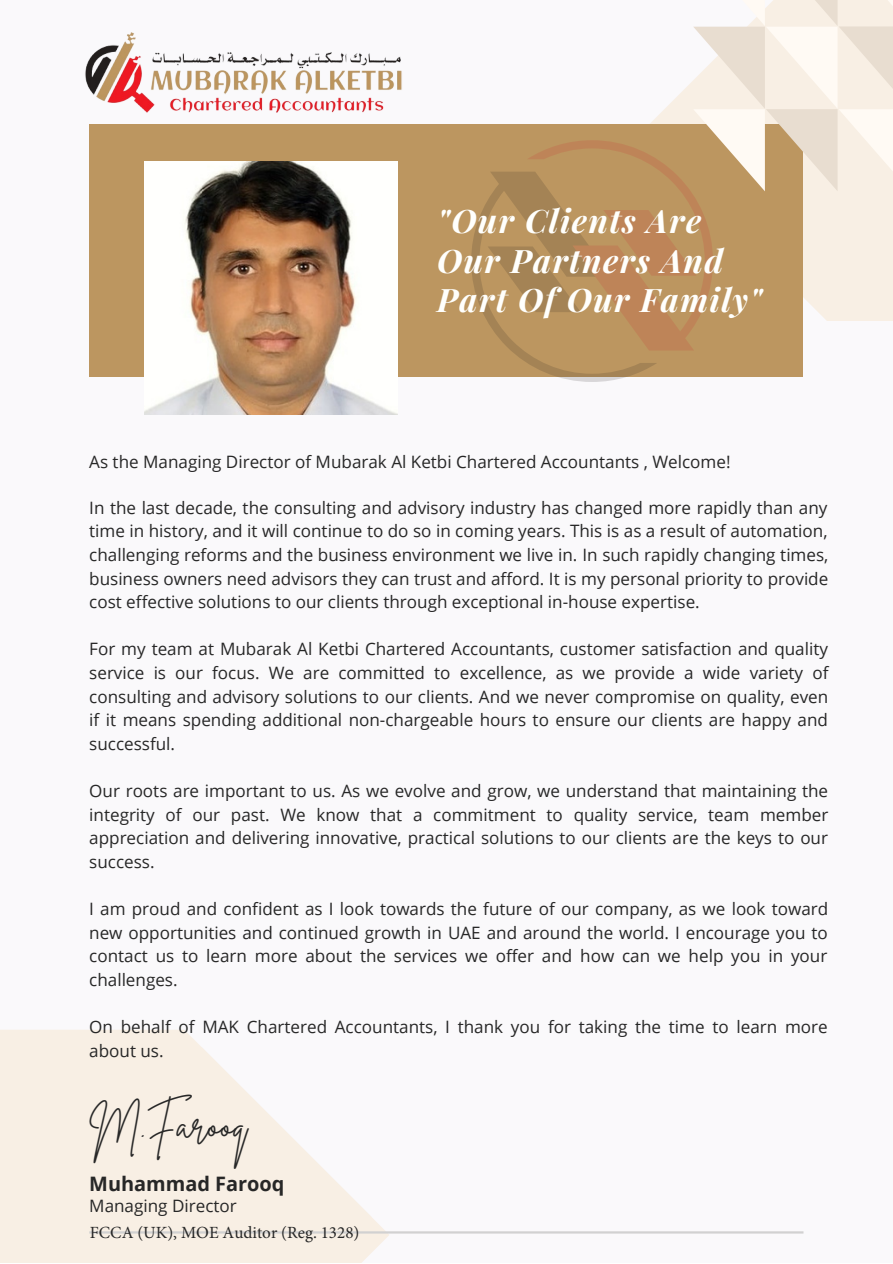
<style>
.page{position:relative;width:893px;height:1264px;background:#fff}
.page>*{position:absolute;margin:0;border:0;box-sizing:border-box;transform-origin:0 0}
.t1{font:40.35px "Brittany Signature";color:#272727}
.t2{font:italic 700 32.4px/39.3px "Playfair Display";letter-spacing:.045em;color:#fffffc}
.t3{font:700 19.95px "Open Sans";color:#272727}
.t4{font:17.1px/23.5px "Open Sans";color:#272727;text-align:justify}
.t5{font:17.1px "Minion Pro";color:#272727}
</style>
<div class="page">
<div style="left:0;top:0;width:892px;height:1262px;background:#faf9fb"></div>
<svg style="left:0;top:1030px;width:371px;height:232px;fill:#f8efe4"></svg>
<hr style="left:89px;top:1231px;width:714px;height:2px;background:#d1d1d1">
<div style="left:89px;top:124px;width:714px;height:252px;background:#bc9660"></div>
<img style="left:145px;top:162px;width:253px;height:253px">
<img style="left:85px;top:32px;width:317px;height:81px">
<svg style="left:471px;top:0;width:421px;height:382px"></svg>
<h2 class="t2" style="left:437px;top:200px;width:326px">"Our Clients Are<br>Our Partners And<br>Part Of Our Family"</h2>
<p class="t4" style="left:89px;top:449px;width:642px">As the Managing Director of Mubarak Al Ketbi Chartered Accountants , Welcome!</p>
<p class="t4" style="left:89px;top:495px;width:740px">In the last decade, the consulting and advisory industry has changed more rapidly than any time in history, and it will continue to do so in coming years. This is as a result of automation, challenging reforms and the business environment we live in. In such rapidly changing times, business owners need advisors they can trust and afford. It is my personal priority to provide cost effective solutions to our clients through exceptional in-house expertise.</p>
<p class="t4" style="left:89px;top:637px;width:740px">For my team at Mubarak Al Ketbi Chartered Accountants, customer satisfaction and quality service is our focus. We are committed to excellence, as we provide a wide variety of consulting and advisory solutions to our clients. And we never compromise on quality, even if it means spending additional non-chargeable hours to ensure our clients are happy and successful.</p>
<p class="t4" style="left:89px;top:778px;width:740px">Our roots are important to us. As we evolve and grow, we understand that maintaining the integrity of our past. We know that a commitment to quality service, team member appreciation and delivering innovative, practical solutions to our clients are the keys to our success.</p>
<p class="t4" style="left:89px;top:896px;width:740px">I am proud and confident as I look towards the future of our company, as we look toward new opportunities and continued growth in UAE and around the world. I encourage you to contact us to learn more about the services we offer and how can we help you in your challenges.</p>
<p class="t4" style="left:89px;top:1014px;width:740px">On behalf of MAK Chartered Accountants, I thank you for taking the time to learn more about us.</p>
<h1 class="t1" style="left:89px;top:1099px;width:159px">M.Farooq</h1>
<p class="t3" style="left:89px;top:1169px;width:197px">Muhammad Farooq</p>
<p class="t4" style="left:89px;top:1193px;width:149px">Managing Director</p>
<p class="t5" style="left:90px;top:1220px;width:271px">FCCA (UK), MOE Auditor (Reg. 1328)</p>
</div>
